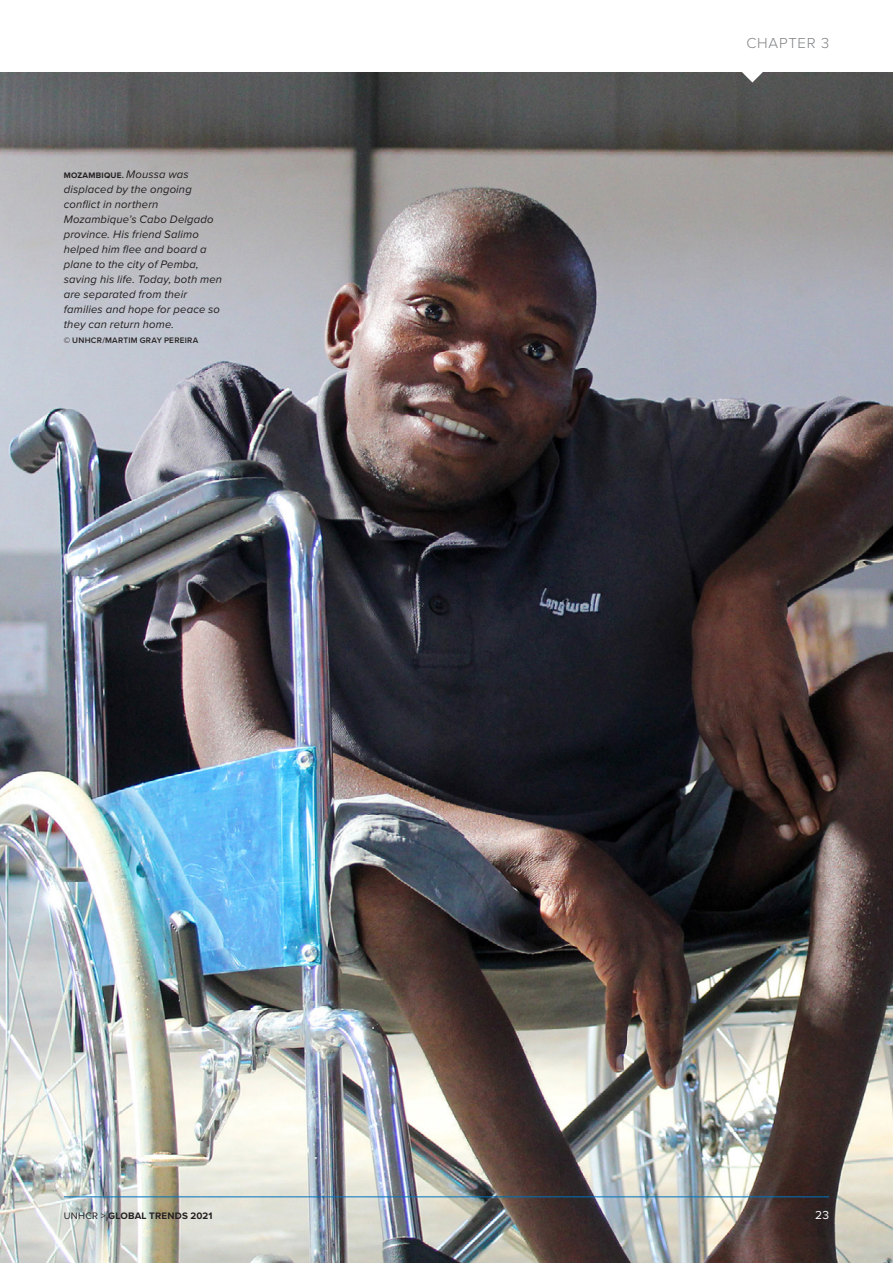
<style>
.page{position:relative;width:893px;height:1263px;background:#fff}
.page>*{position:absolute;margin:0;border:0;box-sizing:border-box;transform-origin:0 0}
.t1{font:300 15px "Proxima Nova";color:#808285}
._2021___link_call_ch{font:12px "Proxima Nova";color:#fff}
._2021___Caption-Blac{font:italic 11.25px/15px "Proxima Nova";letter-spacing:.015em;color:#231f20}
._2021___link_call_ch-2{font:700 9.75px "Proxima Nova";letter-spacing:.02em;color:#231f20}
._2021___Caption-Blac-2{font:600 8.25px "Proxima Nova";letter-spacing:.03em;color:#231f20}
._2021___Caption-Blac-3{font:700 8.25px "Proxima Nova";letter-spacing:.03em;color:#231f20}
.s1{font-weight:400;font-style:italic;font-size:11.25px}
.s2{font-weight:400}
</style>
<div class="page">
<img style="left:0;top:72px;width:893px;height:1191px">
<hr style="left:64px;top:1196px;width:765px;height:1px;background:#0072bc">
<svg style="left:739px;top:72px;width:27px;height:11px"></svg>
<p class="_2021___Caption-Blac-3" style="left:64px;top:169px;width:127px">MOZAMBIQUE. <span class="s1">Moussa was</span></p>
<p class="_2021___Caption-Blac" style="left:64px;top:181px;width:160px">displaced by the ongoing conflict in northern<br>Mozambique’s Cabo Delgado province. His friend Salimo helped him flee and board a plane to the city of Pemba, saving his life. Today, both men are separated from their families and hope for peace so they can return home.</p>
<p class="_2021___Caption-Blac-2" style="left:64px;top:334px;width:136px">© UNHCR/MARTIM GRAY PEREIRA</p>
<h1 class="t1" style="left:746px;top:32px;width:22px">CHAPTER</h1>
<h1 class="t1" style="left:821px;top:32px;width:10px">3</h1>
<p class="_2021___link_call_ch-2" style="left:64px;top:1208px;width:150px"><span class="s2">UNHCR &gt;</span> GLOBAL TRENDS 2021</p>
<p class="_2021___link_call_ch" style="left:815px;top:1206px;width:15px">23</p>
</div>
